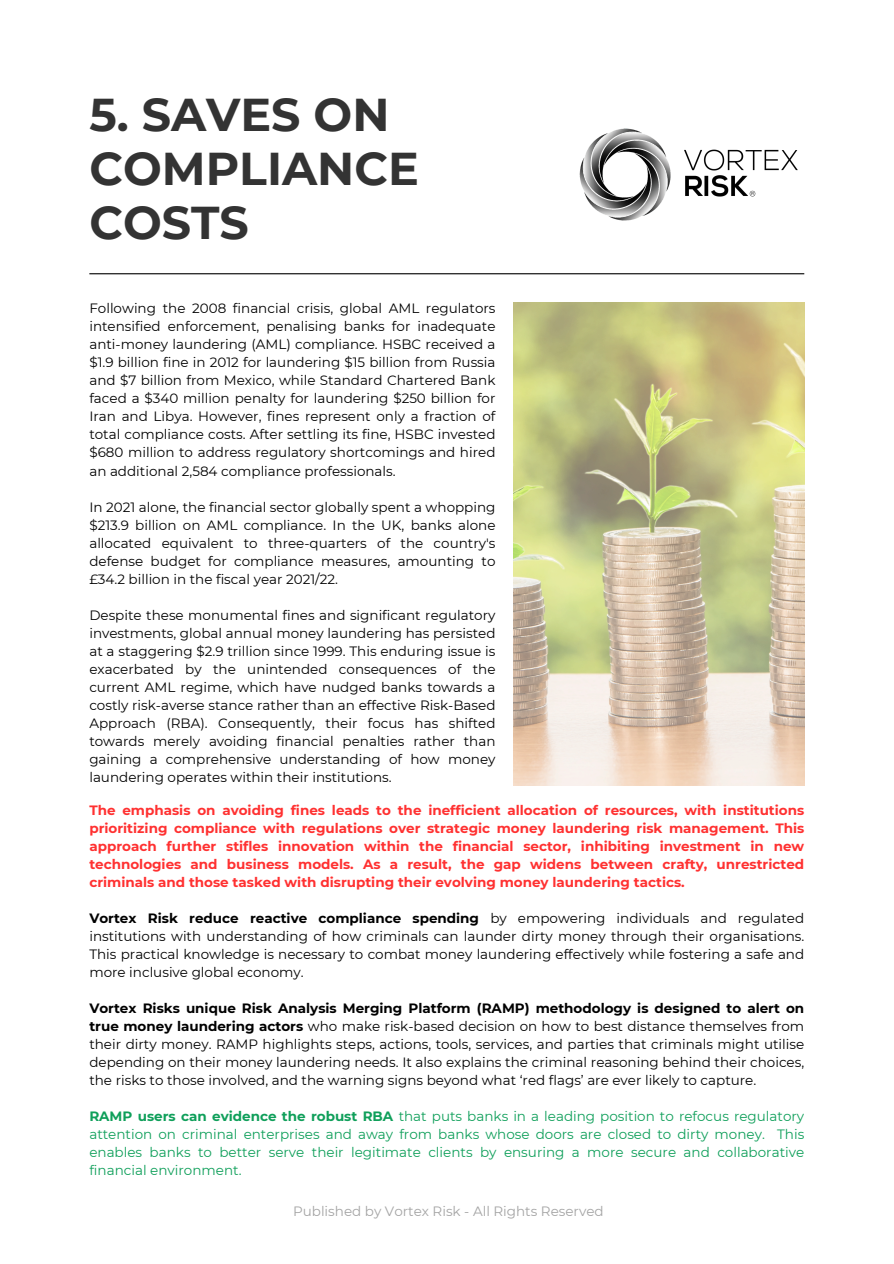
<style>
.page{position:relative;width:894px;height:1264px;background:#fff}
.page>*{position:absolute;margin:0;border:0;box-sizing:border-box;transform-origin:0 0}
.t1{font:700 45.9px/54px "Montserrat";color:#333}
.t2{font:13.5px/18px "Montserrat";color:#000;text-align:justify}
.t3{font:700 13.5px/18px "Montserrat";color:#ff3131;text-align:justify}
.t4{font:13.5px/18px "Montserrat";color:#0f9f5a;text-align:justify}
.t5{font:13.5px "Montserrat";color:#a4a4a4}
.s1{font-weight:700}
</style>
<div class="page">
<img style="left:514px;top:302px;width:290px;height:483px">
<hr style="left:89px;top:273px;width:715px;height:1px;background:#000">
<img style="left:579px;top:128px;width:219px;height:93px">
<h1 class="t1" style="left:89px;top:87px;width:331px">5. SAVES ON<br>COMPLIANCE<br>COSTS</h1>
<p class="t2" style="left:89px;top:299px;width:407px">Following the 2008 financial crisis, global AML regulators intensified enforcement, penalising banks for inadequate anti-money laundering (AML) compliance. HSBC received a $1.9 billion fine in 2012 for laundering $15 billion from Russia and $7 billion from Mexico, while Standard Chartered Bank faced a $340 million penalty for laundering $250 billion for Iran and Libya. However, fines represent only a fraction of total compliance costs. After settling its fine, HSBC invested $680 million to address regulatory shortcomings and hired an additional 2,584 compliance professionals.</p>
<p class="t2" style="left:89px;top:497px;width:407px">In 2021 alone, the financial sector globally spent a whopping $213.9 billion on AML compliance. In the UK, banks alone allocated equivalent to three-quarters of the country's defense budget for compliance measures, amounting to £34.2 billion in the fiscal year 2021/22.</p>
<p class="t2" style="left:89px;top:605px;width:407px">Despite these monumental fines and significant regulatory investments, global annual money laundering has persisted at a staggering $2.9 trillion since 1999. This enduring issue is exacerbated by the unintended consequences of the current AML regime, which have nudged banks towards a costly risk-averse stance rather than an effective Risk-Based Approach (RBA). Consequently, their focus has shifted towards merely avoiding financial penalties rather than gaining a comprehensive understanding of how money laundering operates within their institutions.</p>
<h2 class="t3" style="left:89px;top:801px;width:716px">The emphasis on avoiding fines leads to the inefficient allocation of resources, with institutions prioritizing compliance with regulations over strategic money laundering risk management. This approach further stifles innovation within the financial sector, inhibiting investment in new technologies and business models. As a result, the gap widens between crafty, unrestricted criminals and those tasked with disrupting their evolving money laundering tactics.</h2>
<p class="t2" style="left:89px;top:909px;width:716px"><span class="s1">Vortex Risk reduce reactive compliance spending</span> by empowering individuals and regulated institutions with understanding of how criminals can launder dirty money through their organisations.<br>This practical knowledge is necessary to combat money laundering effectively while fostering a safe and more inclusive global economy.</p>
<p class="t2" style="left:89px;top:999px;width:716px"><span class="s1">Vortex Risks unique Risk Analysis Merging Platform (RAMP) methodology is designed to alert on true money laundering actors</span> who make risk-based decision on how to best distance themselves from their dirty money. RAMP highlights steps, actions, tools, services, and parties that criminals might utilise depending on their money laundering needs. It also explains the criminal reasoning behind their choices, the risks to those involved, and the warning signs beyond what ‘red flags’ are ever likely to capture.</p>
<p class="t4" style="left:89px;top:1107px;width:716px"><span class="s1">RAMP users can evidence the robust RBA</span> that puts banks in a leading position to refocus regulatory attention on criminal enterprises and away from banks whose doors are closed to dirty money. This enables banks to better serve their legitimate clients by ensuring a more secure and collaborative financial environment.</p>
<p class="t5" style="left:293px;top:1202px;width:312px">Published by Vortex Risk - All Rights Reserved</p>
</div>
